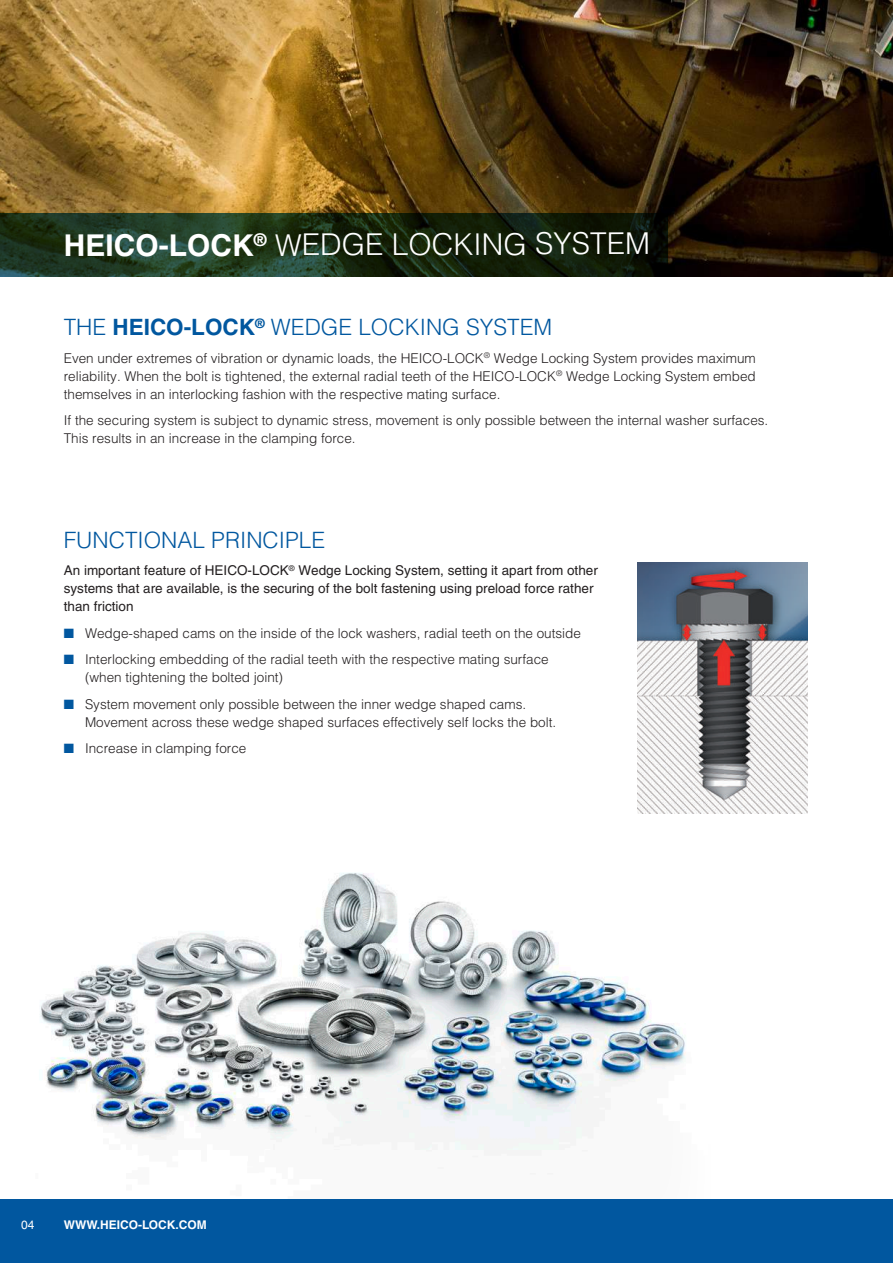
<style>
.page{position:relative;width:893px;height:1263px;background:#fff}
.page>*{position:absolute;margin:0;border:0;box-sizing:border-box;transform-origin:0 0}
.t1{font:300 30px "Helvetica LT Std";letter-spacing:-.005em;color:#fff}
.t2{font:300 22.5px "Helvetica LT Std";color:#01579f}
.t3{font:300 13.5px/18px "Helvetica LT Std";color:#231f20}
.t4{font:13.5px/18px "Helvetica LT Std";color:#231f20}
.t5{font:700 12px "Helvetica LT Std";color:#fff}
.t6{font:12px "Helvetica LT Std";color:#fff}
.s1{font-weight:700}
.s2{color:#01579f}
</style>
<div class="page">
<img style="left:40px;top:748px;width:646px;height:426px">
<img style="left:0;top:0;width:893px;height:276px">
<div style="left:0;top:1199px;width:893px;height:64px;background:#01579f"></div>
<svg style="left:0;top:213px;width:668px;height:63px;background:#192d17"></svg>
<img style="left:638px;top:563px;width:170px;height:251px">
<h1 class="t1" style="left:64px;top:225px;width:588px"><span class="s1">HEICO-LOCK</span><sup>®</sup> WEDGE LOCKING SYSTEM</h1>
<h2 class="t2" style="left:64px;top:313px;width:490px">THE <span class="s1">HEICO-LOCK</span><sup>®</sup> WEDGE LOCKING SYSTEM</h2>
<p class="t3" style="left:64px;top:349px;width:694px;text-align:justify">Even under extremes of vibration or dynamic loads, the HEICO-LOCK<sup>®</sup> Wedge Locking System provides maximum reliability. When the bolt is tightened, the external radial teeth of the HEICO-LOCK<sup>®</sup> Wedge Locking System embed themselves in an interlocking fashion with the respective mating surface.</p>
<p class="t3" style="left:64px;top:411px;width:706px">If the securing system is subject to dynamic stress, movement is only possible between the internal washer surfaces.<br>This results in an increase in the clamping force.</p>
<h2 class="t2" style="left:64px;top:526px;width:263px">FUNCTIONAL PRINCIPLE</h2>
<p class="t4" style="left:64px;top:561px;width:536px">An important feature of HEICO-LOCK<sup>®</sup> Wedge Locking System, setting it apart from other systems that are available, is the securing of the bolt fastening using preload force rather than friction</p>
<p class="t3" style="left:64px;top:624px;width:519px"><span class="s2">■</span> Wedge-shaped cams on the inside of the lock washers, radial teeth on the outside</p>
<p class="t3" style="left:85px;top:650px;width:465px;text-indent:-21px"><span class="s2">■</span> Interlocking embedding of the radial teeth with the respective mating surface (when tightening the bolted joint)</p>
<p class="t3" style="left:85px;top:695px;width:473px;text-indent:-21px"><span class="s2">■</span> System movement only possible between the inner wedge shaped cams.<br>Movement across these wedge shaped surfaces effectively self locks the bolt.</p>
<p class="t3" style="left:64px;top:739px;width:184px"><span class="s2">■</span> Increase in clamping force</p>
<p class="t6" style="left:21px;top:1218px;width:15px">04</p>
<p class="t5" style="left:64px;top:1217px;width:145px">WWW.HEICO-LOCK.COM</p>
</div>
